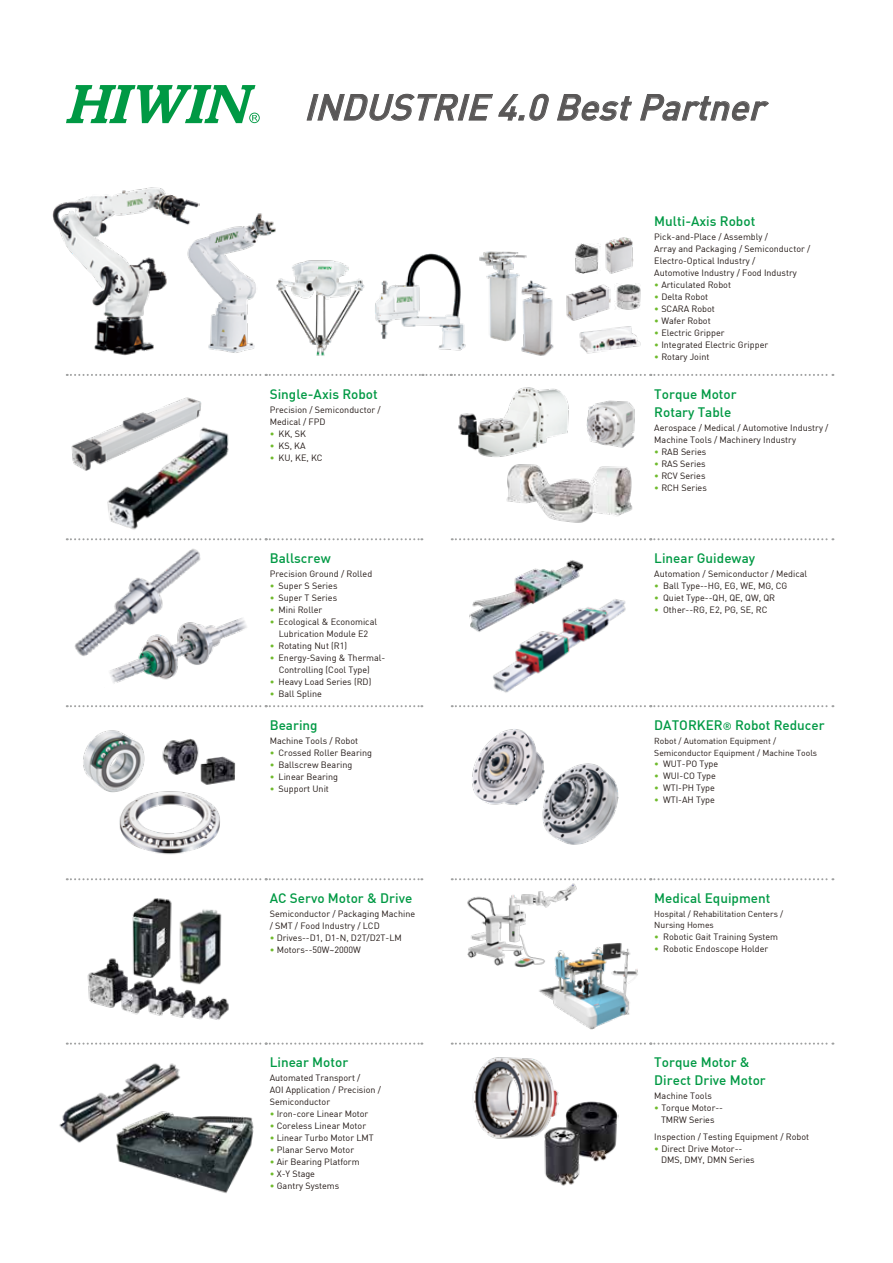
<style>
.page{position:relative;width:893px;height:1263px;background:#fff}
.page>*{position:absolute;margin:0;border:0;box-sizing:border-box;transform-origin:0 0}
.t1{font:italic 500 36px "DIN";color:#595757}
.t2{font:500 13.5px/18px "DIN";color:#094}
.t3{font:9px/12px "DIN";color:#221815}
.t4{font:8.55px/12px "DIN";color:#221815}
.s1{color:#6fba2c}
.s2{font-size:10.5px}
</style>
<div class="page">
<svg style="left:66px;top:85px;width:194px;height:38px"></svg>
<svg style="left:306px;top:93px;width:243px;height:28px"></svg>
<svg style="left:557px;top:94px;width:75px;height:27px"></svg>
<svg style="left:640px;top:94px;width:129px;height:27px"></svg>
<svg style="left:452px;top:538px;width:381px;height:2px"></svg>
<svg style="left:452px;top:705px;width:381px;height:2px"></svg>
<svg style="left:452px;top:878px;width:381px;height:2px"></svg>
<svg style="left:452px;top:1042px;width:381px;height:3px"></svg>
<svg style="left:192px;top:1042px;width:230px;height:3px"></svg>
<svg style="left:67px;top:878px;width:355px;height:2px"></svg>
<svg style="left:67px;top:538px;width:355px;height:2px"></svg>
<svg style="left:67px;top:705px;width:355px;height:2px"></svg>
<svg style="left:67px;top:374px;width:766px;height:2px"></svg>
<img style="left:127px;top:1116px;width:127px;height:78px">
<img style="left:59px;top:1042px;width:132px;height:122px">
<img style="left:92px;top:428px;width:157px;height:113px">
<img style="left:71px;top:397px;width:136px;height:86px">
<img style="left:472px;top:1057px;width:87px;height:82px">
<img style="left:565px;top:1101px;width:54px;height:61px">
<img style="left:538px;top:1122px;width:49px;height:64px">
<img style="left:493px;top:599px;width:133px;height:94px">
<img style="left:470px;top:560px;width:115px;height:81px">
<img style="left:74px;top:548px;width:127px;height:108px">
<img style="left:104px;top:604px;width:127px;height:77px">
<svg style="left:104px;top:661px;width:19px;height:23px"></svg>
<svg style="left:231px;top:618px;width:16px;height:17px"></svg>
<img style="left:132px;top:898px;width:40px;height:56px">
<img style="left:179px;top:909px;width:43px;height:45px">
<img style="left:87px;top:954px;width:142px;height:66px">
<img style="left:375px;top:253px;width:91px;height:98px">
<img style="left:479px;top:251px;width:48px;height:91px">
<img style="left:510px;top:279px;width:44px;height:77px">
<img style="left:52px;top:187px;width:148px;height:169px">
<img style="left:180px;top:206px;width:96px;height:150px">
<img style="left:274px;top:255px;width:91px;height:101px">
<img style="left:566px;top:283px;width:51px;height:38px">
<img style="left:579px;top:326px;width:62px;height:28px">
<img style="left:614px;top:284px;width:27px;height:28px">
<img style="left:575px;top:243px;width:25px;height:31px">
<img style="left:605px;top:237px;width:29px;height:37px">
<img style="left:119px;top:791px;width:101px;height:64px">
<img style="left:200px;top:756px;width:36px;height:29px">
<img style="left:162px;top:739px;width:49px;height:37px">
<img style="left:83px;top:730px;width:65px;height:64px">
<img style="left:539px;top:943px;width:99px;height:86px">
<img style="left:542px;top:763px;width:77px;height:82px">
<img style="left:472px;top:729px;width:78px;height:82px">
<img style="left:506px;top:464px;width:127px;height:59px">
<img style="left:458px;top:387px;width:111px;height:70px">
<img style="left:586px;top:400px;width:49px;height:48px">
<img style="left:463px;top:878px;width:115px;height:91px">
<h1 class="t1" style="left:304px;top:84px;width:473px">INDUSTRIE 4.0BestPartner</h1>
<h2 class="t2" style="left:270px;top:384px;width:110px">Single-Axis Robot</h2>
<p class="t3" style="left:270px;top:403px;width:113px">Precision / Semiconductor /<br>Medical / FPD</p>
<p class="t3" style="left:270px;top:427px;width:38px"><span class="s1">•</span> KK, SK</p>
<p class="t3" style="left:270px;top:439px;width:37px"><span class="s1">•</span> KS, KA</p>
<p class="t3" style="left:270px;top:451px;width:54px"><span class="s1">•</span> KU, KE, KC</p>
<h2 class="t2" style="left:270px;top:549px;width:63px">Ballscrew</h2>
<p class="t3" style="left:270px;top:568px;width:104px">Precision Ground / Rolled</p>
<p class="t3" style="left:270px;top:580px;width:69px"><span class="s1">•</span> Super S Series</p>
<p class="t3" style="left:270px;top:592px;width:69px"><span class="s1">•</span> Super T Series</p>
<p class="t3" style="left:270px;top:604px;width:54px"><span class="s1">•</span> Mini Roller</p>
<p class="t3" style="left:270px;top:615px;width:109px;text-align:center"><span class="s1">•</span> Ecological &amp; Economical<br>Lubrication Module E2</p>
<p class="t3" style="left:270px;top:639px;width:79px"><span class="s1">•</span> Rotating Nut (R1)</p>
<p class="t3" style="left:279px;top:651px;width:108px;text-indent:-9px"><span class="s1">•</span> Energy-Saving &amp; Thermal-<br>Controlling (Cool Type)</p>
<p class="t3" style="left:270px;top:675px;width:103px"><span class="s1">•</span> Heavy Load Series (RD)</p>
<p class="t3" style="left:270px;top:687px;width:54px"><span class="s1">•</span> Ball Spline</p>
<h2 class="t2" style="left:270px;top:715px;width:49px">Bearing</h2>
<p class="t3" style="left:270px;top:734px;width:90px">Machine Tools / Robot</p>
<p class="t3" style="left:270px;top:746px;width:104px"><span class="s1">•</span> Crossed Roller Bearing</p>
<p class="t3" style="left:270px;top:758px;width:84px"><span class="s1">•</span> Ballscrew Bearing</p>
<p class="t3" style="left:270px;top:770px;width:70px"><span class="s1">•</span> Linear Bearing</p>
<p class="t3" style="left:270px;top:782px;width:61px"><span class="s1">•</span> Support Unit</p>
<h2 class="t2" style="left:270px;top:889px;width:144px">AC Servo Motor &amp; Drive</h2>
<p class="t3" style="left:270px;top:908px;width:147px">Semiconductor / Packaging Machine / SMT / Food Industry / LCD</p>
<p class="t3" style="left:270px;top:931px;width:134px"><span class="s1">•</span> Drives--D1, D1-N, D2T/D2T-LM</p>
<p class="t3" style="left:270px;top:943px;width:93px"><span class="s1">•</span> Motors--50W~2000W</p>
<h2 class="t2" style="left:270px;top:1053px;width:80px">Linear Motor</h2>
<p class="t3" style="left:270px;top:1072px;width:113px">Automated Transport /<br>AOI Application / Precision /<br>Semiconductor</p>
<p class="t3" style="left:270px;top:1108px;width:100px"><span class="s1">•</span> Iron-core Linear Motor</p>
<p class="t3" style="left:270px;top:1120px;width:98px"><span class="s1">•</span> Coreless Linear Motor</p>
<p class="t3" style="left:270px;top:1132px;width:106px"><span class="s1">•</span> Linear Turbo Motor LMT</p>
<p class="t3" style="left:270px;top:1144px;width:86px"><span class="s1">•</span> Planar Servo Motor</p>
<p class="t3" style="left:270px;top:1156px;width:91px"><span class="s1">•</span> Air Bearing Platform</p>
<p class="t3" style="left:270px;top:1168px;width:47px"><span class="s1">•</span> X-Y Stage</p>
<p class="t3" style="left:270px;top:1180px;width:71px"><span class="s1">•</span> Gantry Systems</p>
<h2 class="t2" style="left:654px;top:211px;width:102px">Multi-Axis Robot</h2>
<p class="t3" style="left:654px;top:230px;width:158px">Pick-and-Place / Assembly /<br>Array and Packaging / Semiconductor /<br>Electro-Optical Industry /<br>Automotive Industry / Food Industry</p>
<p class="t3" style="left:654px;top:278px;width:78px"><span class="s1">•</span> Articulated Robot</p>
<p class="t3" style="left:654px;top:290px;width:55px"><span class="s1">•</span> Delta Robot</p>
<p class="t3" style="left:654px;top:302px;width:62px"><span class="s1">•</span> SCARA Robot</p>
<p class="t3" style="left:654px;top:314px;width:58px"><span class="s1">•</span> Wafer Robot</p>
<p class="t3" style="left:654px;top:326px;width:72px"><span class="s1">•</span> Electric Gripper</p>
<p class="t3" style="left:654px;top:338px;width:115px"><span class="s1">•</span> Integrated Electric Gripper</p>
<p class="t3" style="left:654px;top:350px;width:57px"><span class="s1">•</span> Rotary Joint</p>
<h2 class="t2" style="left:654px;top:384px;width:84px">Torque Motor<br>Rotary Table</h2>
<p class="t3" style="left:654px;top:421px;width:176px">Aerospace / Medical / Automotive Industry /<br>Machine Tools / Machinery Industry</p>
<p class="t3" style="left:654px;top:445px;width:54px"><span class="s1">•</span> RAB Series</p>
<p class="t3" style="left:654px;top:457px;width:53px"><span class="s1">•</span> RAS Series</p>
<p class="t3" style="left:654px;top:469px;width:53px"><span class="s1">•</span> RCV Series</p>
<p class="t3" style="left:654px;top:481px;width:54px"><span class="s1">•</span> RCH Series</p>
<h2 class="t2" style="left:654px;top:549px;width:102px">Linear Guideway</h2>
<p class="t3" style="left:654px;top:568px;width:154px">Automation / Semiconductor / Medical</p>
<p class="t3" style="left:654px;top:580px;width:135px"><span class="s1">•</span> Ball Type--HG, EG, WE, MG, CG</p>
<p class="t3" style="left:654px;top:592px;width:122px"><span class="s1">•</span> Quiet Type--QH, QE, QW, QR</p>
<p class="t3" style="left:654px;top:604px;width:115px"><span class="s1">•</span> Other--RG, E2, PG, SE, RC</p>
<h2 class="t2" style="left:654px;top:715px;width:172px">DATORKER<span class="s2">®</span> Robot Reducer</h2>
<p class="t4" style="left:654px;top:734px;width:164px">Robot / Automation Equipment /<br>Semiconductor Equipment / Machine Tools</p>
<p class="t3" style="left:654px;top:758px;width:65px"><span class="s1">•</span> WUT-PO Type</p>
<p class="t3" style="left:654px;top:770px;width:63px"><span class="s1">•</span> WUI-CO Type</p>
<p class="t3" style="left:654px;top:782px;width:62px"><span class="s1">•</span> WTI-PH Type</p>
<p class="t3" style="left:654px;top:794px;width:62px"><span class="s1">•</span> WTI-AH Type</p>
<h2 class="t2" style="left:654px;top:889px;width:118px">Medical Equipment</h2>
<p class="t4" style="left:654px;top:908px;width:130px;line-height:11.4px">Hospital / Rehabilitation Centers /<br>Nursing Homes</p>
<p class="t3" style="left:654px;top:930px;width:125px"><span class="s1">•</span> Robotic Gait Training System</p>
<p class="t3" style="left:654px;top:942px;width:115px"><span class="s1">•</span> Robotic Endoscope Holder</p>
<h2 class="t2" style="left:654px;top:1053px;width:113px">Torque Motor &amp;<br>Direct Drive Motor</h2>
<p class="t3" style="left:654px;top:1090px;width:59px">Machine Tools</p>
<p class="t3" style="left:654px;top:1102px;width:70px;text-align:center"><span class="s1">•</span> Torque Motor--<br>TMRW Series</p>
<p class="t3" style="left:654px;top:1130px;width:156px">Inspection / Testing Equipment / Robot</p>
<p class="t3" style="left:661px;top:1142px;width:95px;text-indent:-7px"><span class="s1">•</span> Direct Drive Motor--<br>DMS, DMY, DMN Series</p>
</div>
